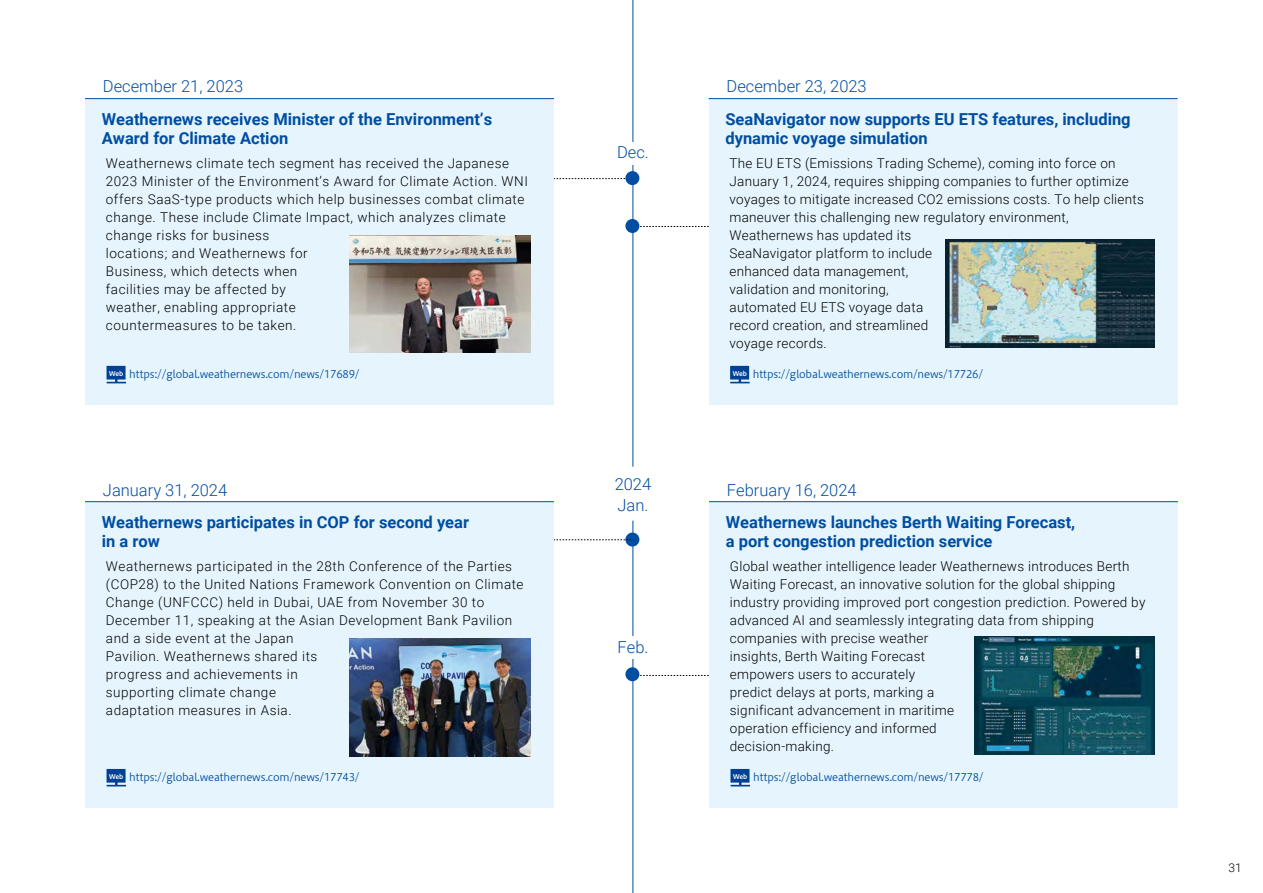
<style>
.page{position:relative;width:1263px;height:893px;background:#fff}
.page>*{position:absolute;margin:0;border:0;box-sizing:border-box;transform-origin:0 0}
.t1{font:700 16.5px/19.5px "Roboto";color:#004ea2}
.t2{font:300 16.5px/21px "Roboto";color:#004ea2}
.t3{font:300 13.5px/18px "Roboto";letter-spacing:.02em;color:#000}
.t4{font:300 13.5px/18px "Roboto";letter-spacing:.04em;color:#000}
.t5{font:300 12px "Roboto";color:#040000}
.t6{font:10.5px "Hiragino UD Sans Std N W3";letter-spacing:-.02em;color:#004ea2}
</style>
<div class="page">
<div style="left:625px;top:533px;width:14px;height:14px;background:#004ea2;border-radius:50%"></div>
<div style="left:625px;top:667px;width:14px;height:14px;background:#004ea2;border-radius:50%"></div>
<svg style="left:554px;top:178px;width:71px;height:1px"></svg>
<svg style="left:554px;top:539px;width:80px;height:1px"></svg>
<div style="left:625px;top:171px;width:14px;height:14px;background:#004ea2;border-radius:50%"></div>
<svg style="left:639px;top:226px;width:70px;height:1px"></svg>
<svg style="left:638px;top:675px;width:71px;height:1px"></svg>
<div style="left:625px;top:219px;width:14px;height:14px;background:#004ea2;border-radius:50%"></div>
<div style="left:85px;top:99px;width:469px;height:306px;background:#e6f5fd"></div>
<hr style="left:85px;top:98px;width:469px;height:1px;background:#004ea2">
<img style="left:350px;top:235px;width:180px;height:118px">
<div style="left:709px;top:99px;width:468px;height:306px;background:#e6f5fd"></div>
<hr style="left:709px;top:98px;width:468px;height:1px;background:#004ea2">
<div style="left:85px;top:502px;width:469px;height:306px;background:#e6f5fd"></div>
<hr style="left:85px;top:501px;width:469px;height:1px;background:#004ea2">
<img style="left:350px;top:638px;width:180px;height:118px">
<div style="left:709px;top:502px;width:469px;height:306px;background:#e6f5fd"></div>
<hr style="left:709px;top:501px;width:469px;height:1px;background:#004ea2">
<img style="left:974px;top:637px;width:180px;height:118px">
<img style="left:946px;top:239px;width:208px;height:108px">
<hr style="left:632px;top:521px;width:1px;height:372px;background:#004ea2">
<hr style="left:632px;top:0;width:1px;height:467px;background:#004ea2">
<svg style="left:107px;top:366px;width:19px;height:17px"></svg>
<svg style="left:730px;top:366px;width:20px;height:17px"></svg>
<svg style="left:107px;top:769px;width:19px;height:17px"></svg>
<svg style="left:730px;top:769px;width:20px;height:17px"></svg>
<div style="left:613px;top:142px;width:40px;height:23px;background:#fff"></div>
<div style="left:613px;top:636px;width:40px;height:23px;background:#fff"></div>
<p class="t2" style="left:103px;top:75px;width:142px">December 21, 2023</p>
<p class="t1" style="left:102px;top:109px;width:392px">Weathernews receives Minister of the Environment’s<br>Award for Climate Action</p>
<p class="t4" style="left:106px;top:153px;width:424px">Weathernews climate tech segment has received the Japanese 2023 Minister of the Environment’s Award for Climate Action. WNI offers SaaS-type products which help businesses combat climate change. These include Climate Impact, which analyzes climate change risks for business<br>locations; and Weathernews for<br>Business, which detects when<br>facilities may be affected by<br>weather, enabling appropriate<br>countermeasures to be taken.</p>
<p class="t2" style="left:617px;top:141px;width:33px">Dec.</p>
<p class="t2" style="left:726px;top:75px;width:142px">December 23, 2023</p>
<p class="t1" style="left:725px;top:109px;width:407px">SeaNavigator now supports EU ETS features, including dynamic voyage simulation</p>
<p class="t3" style="left:729px;top:153px;width:416px">The EU ETS (Emissions Trading Scheme), coming into force on January 1, 2024, requires shipping companies to further optimize voyages to mitigate increased CO2 emissions costs. To help clients maneuver this challenging new regulatory environment, Weathernews has updated its<br>SeaNavigator platform to include<br>enhanced data management,<br>validation and monitoring,<br>automated EU ETS voyage data<br>record creation, and streamlined<br>voyage records.</p>
<p class="t6" style="left:109px;top:366px;width:252px"><sup>Web</sup> https://global.weathernews.com/news/17689/</p>
<p class="t6" style="left:733px;top:366px;width:252px"><sup>Web</sup> https://global.weathernews.com/news/17726/</p>
<p class="t2" style="left:103px;top:479px;width:126px">January 31, 2024</p>
<p class="t1" style="left:102px;top:512px;width:369px">Weathernews participates in COP for second year in a row</p>
<p class="t4" style="left:106px;top:556px;width:419px">Weathernews participated in the 28th Conference of the Parties (COP28) to the United Nations Framework Convention on Climate Change (UNFCCC) held in Dubai, UAE from November 30 to December 11, speaking at the Asian Development Bank Pavilion and a side event at the Japan<br>Pavilion. Weathernews shared its<br>progress and achievements in<br>supporting climate change<br>adaptation measures in Asia.</p>
<p class="t2" style="left:615px;top:473px;width:38px">2024<br>Jan.</p>
<p class="t2" style="left:617px;top:636px;width:32px">Feb.</p>
<p class="t2" style="left:727px;top:479px;width:131px">February 16, 2024</p>
<p class="t1" style="left:726px;top:512px;width:351px">Weathernews launches Berth Waiting Forecast, a port congestion prediction service</p>
<p class="t3" style="left:730px;top:556px;width:417px">Global weather intelligence leader Weathernews introduces Berth Waiting Forecast, an innovative solution for the global shipping industry providing improved port congestion prediction. Powered by advanced AI and seamlessly integrating data from shipping companies with precise weather<br>insights, Berth Waiting Forecast<br>empowers users to accurately<br>predict delays at ports, marking a<br>significant advancement in maritime<br>operation efficiency and informed<br>decision-making.</p>
<p class="t6" style="left:109px;top:769px;width:252px"><sup>Web</sup> https://global.weathernews.com/news/17743/</p>
<p class="t6" style="left:733px;top:769px;width:252px"><sup>Web</sup> https://global.weathernews.com/news/17778/</p>
<p class="t5" style="left:1228px;top:859px;width:15px">31</p>
</div>
